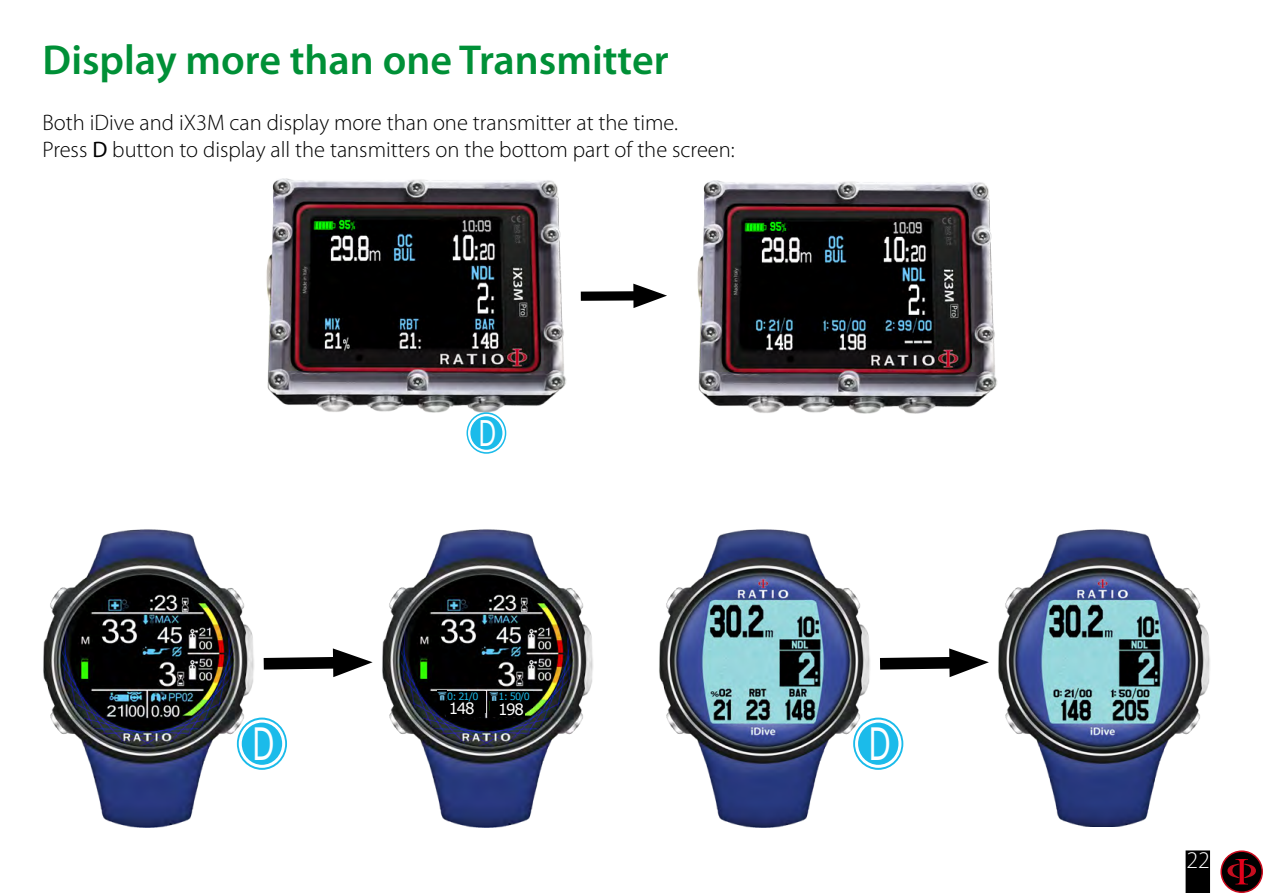
<style>
.page{position:relative;width:1263px;height:893px;background:#fff}
.page>*{position:absolute;margin:0;border:0;box-sizing:border-box;transform-origin:0 0}
.t1{font:44.55px "Verdana";color:#fff;scale:.66 1}
.t2{font:600 42px "Myriad Pro";color:#009037}
.t3{font:35.25px "Verdana";color:#fff;scale:.66 1}
.t4{font:300 24px "Myriad Pro";color:#fff}
.t5{font:300 22.5px/27px "Myriad Pro";color:#000}
.t6{font:15.6px "Verdana";letter-spacing:-.09em;color:#fff;scale:.96 1}
.t7{font:10.05px "Verdana";color:#1bbbea;scale:.96 1}
.s1{font-weight:400}
</style>
<div class="page">
<div style="left:1186px;top:851px;width:23px;height:41px;background:#000"></div>
<div style="left:1185px;top:850px;width:25px;height:43px;border:2px solid #000"></div>
<svg style="left:1221px;top:851px;width:41px;height:41px"></svg>
<div style="left:1220px;top:850px;width:43px;height:43px;border:2px solid #cb0a1d;border-radius:50%"></div>
<svg style="left:1227px;top:859px;width:29px;height:25px"></svg>
<div style="left:853px;top:718px;width:50px;height:52px;background:#1bbbea;border-radius:50%"></div>
<div style="left:855px;top:720px;width:46px;height:48px;border:3px solid #fff;border-radius:50%"></div>
<div style="left:237px;top:718px;width:50px;height:52px;background:#1bbbea;border-radius:50%"></div>
<div style="left:239px;top:720px;width:46px;height:48px;border:3px solid #fff;border-radius:50%"></div>
<img style="left:659px;top:529px;width:212px;height:298px">
<img style="left:43px;top:529px;width:212px;height:298px">
<img style="left:998px;top:529px;width:212px;height:298px">
<img style="left:382px;top:529px;width:211px;height:298px">
<img style="left:442px;top:691px;width:43px;height:22px">
<img style="left:489px;top:691px;width:43px;height:16px">
<img style="left:446px;top:695px;width:38px;height:22px">
<img style="left:490px;top:695px;width:34px;height:22px">
<img style="left:266px;top:179px;width:300px;height:233px">
<img style="left:697px;top:180px;width:301px;height:234px">
<svg style="left:466px;top:412px;width:40px;height:42px"></svg>
<div style="left:468px;top:414px;width:37px;height:38px;border:2px solid #fff;border-radius:50%"></div>
<div style="left:581px;top:291px;width:67px;height:10px;background:#000"></div>
<svg style="left:633px;top:284px;width:34px;height:24px"></svg>
<svg style="left:868px;top:648px;width:121px;height:29px"></svg>
<svg style="left:252px;top:648px;width:121px;height:29px"></svg>
<svg style="left:437px;top:691px;width:9px;height:9px"></svg>
<svg style="left:489px;top:691px;width:9px;height:10px"></svg>
<h2 class="t2" style="left:43px;top:33px;width:628px">Display more than one Transmitter</h2>
<p class="t5" style="left:43px;top:109px;width:694px">Both iDive and iX3M can display more than one transmitter at the time.<br>Press <span class="s1">D</span> button to display all the tansmitters on the bottom part of the screen:</p>
<h3 class="t3" style="left:479px;top:409px;width:29px">D</h3>
<p class="t7" style="left:447px;top:689px;width:34px">0: 21/0</p>
<p class="t7" style="left:499px;top:690px;width:34px">1: 50/0</p>
<p class="t6" style="left:449px;top:698px;width:29px">148</p>
<p class="t6" style="left:498px;top:698px;width:29px">198</p>
<h1 class="t1" style="left:252px;top:713px;width:36px">D</h1>
<h1 class="t1" style="left:868px;top:713px;width:36px">D</h1>
<p class="t4" style="left:1186px;top:847px;width:25px">22</p>
</div>
